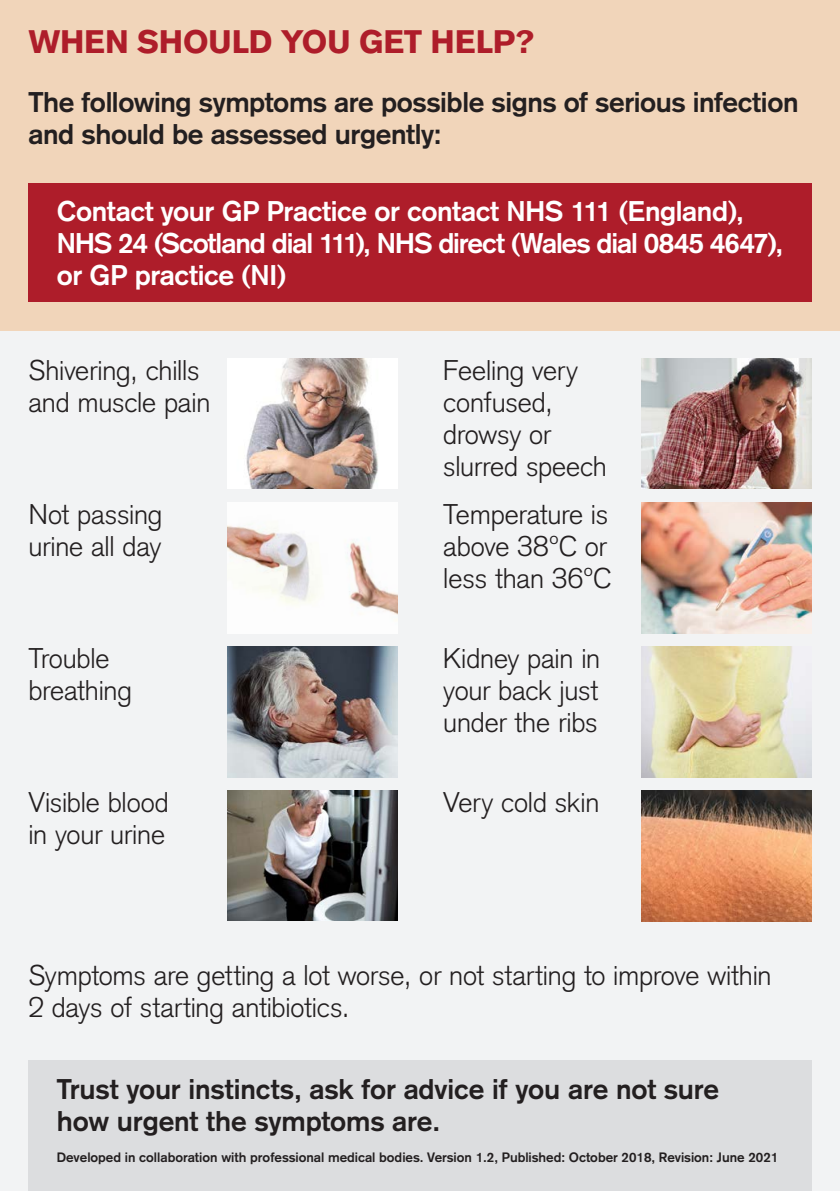
<style>
.page{position:relative;width:840px;height:1191px;background:#fff}
.page>*{position:absolute;margin:0;border:0;box-sizing:border-box;transform-origin:0 0}
.t1{font:900 32px "Akzidenz Grotesk";letter-spacing:-.005em;color:#ae1d2a}
.t2{font:300 28px/32px "Akzidenz Grotesk";letter-spacing:-.005em;color:#231f20}
.t3{font:700 28px/32px "Akzidenz Grotesk";letter-spacing:-.01em;color:#231f20}
.t4{font:700 28px/32px "Akzidenz Grotesk";letter-spacing:-.02em;color:#fff}
.t5{font:700 13.4px "Akzidenz Grotesk";color:#231f20}
</style>
<div class="page">
<div style="left:0;top:330px;width:839px;height:861px;background:#f2f3f4"></div>
<div style="left:28px;top:1060px;width:783px;height:131px;background:#dcdddf"></div>
<div style="left:0;top:0;width:839px;height:330px;background:#f1d5ba"></div>
<img style="left:227px;top:358px;width:170px;height:131px">
<img style="left:641px;top:358px;width:170px;height:131px">
<img style="left:227px;top:503px;width:170px;height:130px">
<img style="left:641px;top:503px;width:170px;height:130px">
<img style="left:227px;top:647px;width:170px;height:130px">
<img style="left:641px;top:647px;width:170px;height:130px">
<img style="left:227px;top:791px;width:170px;height:129px">
<img style="left:641px;top:791px;width:170px;height:130px">
<div style="left:28px;top:183px;width:783px;height:119px;background:#ae1d2a"></div>
<p class="t1" style="left:28px;top:22px;width:507px">WHEN SHOULD YOU GET HELP?</p>
<p class="t3" style="left:28px;top:86px;width:771px">The following symptoms are possible signs of serious infection and should be assessed urgently:</p>
<p class="t4" style="left:57px;top:195px;width:727px">Contact your GP Practice or contact NHS 111 (England),<br>NHS 24 (Scotland dial 111), NHS direct (Wales dial 0845 4647), or GP practice (NI)</p>
<p class="t2" style="left:28px;top:354px;width:183px">Shivering, chills and muscle pain</p>
<p class="t2" style="left:28px;top:498px;width:135px">Not passing urine all day</p>
<p class="t2" style="left:28px;top:642px;width:105px">Trouble breathing</p>
<p class="t2" style="left:28px;top:786px;width:142px">Visible blood in your urine</p>
<p class="t2" style="left:443px;top:354px;width:165px">Feeling very confused, drowsy or slurred speech</p>
<p class="t2" style="left:443px;top:498px;width:169px">Temperature is above 38ºC or less than 36ºC</p>
<p class="t2" style="left:443px;top:642px;width:158px;text-align:justify">Kidney pain in your back just under the ribs</p>
<p class="t2" style="left:443px;top:786px;width:157px">Very cold skin</p>
<p class="t2" style="left:28px;top:959px;width:744px">Symptoms are getting a lot worse, or not starting to improve within<br>2 days of starting antibiotics.</p>
<p class="t3" style="left:57px;top:1073px;width:663px">Trust your instincts, ask for advice if you are not sure how urgent the symptoms are.</p>
<p class="t5" style="left:57px;top:1149px;width:722px">Developed in collaboration with professional medical bodies. Version 1.2, Published: October 2018, Revision: June 2021</p>
</div>
